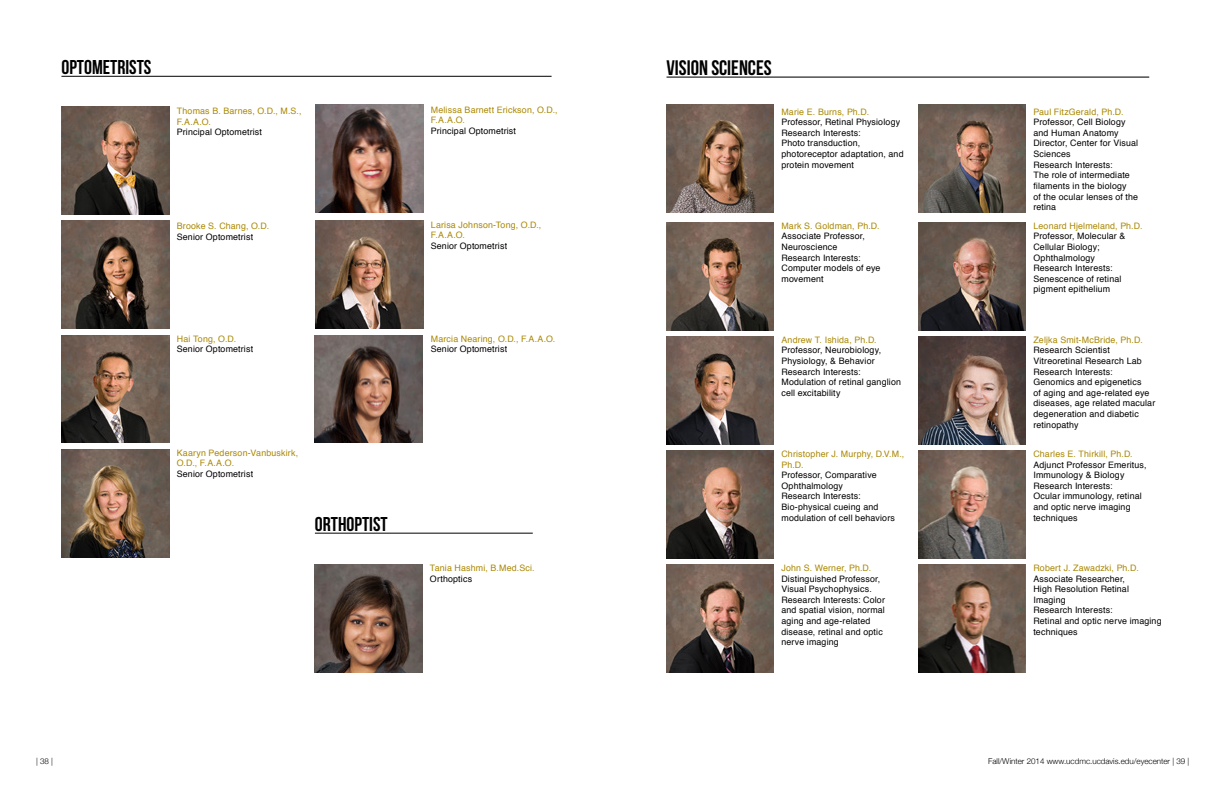
<style>
.page{position:relative;width:1224px;height:792px;background:#fff}
.page>*{position:absolute;margin:0;border:0;box-sizing:border-box;transform-origin:0 0}
.t1{font:21px "Bebas Neue";color:#000}
.t2{font:20px "Bebas Neue";color:#000}
.t3{font:8.8px/10.6px "Helvetica";letter-spacing:.02em;color:#000}
.t4{font:8.8px/10.6px "Helvetica";letter-spacing:.02em;color:#ab8803}
.t5{font:300 8px "Helvetica Neue";color:#000}
</style>
<div class="page">
<img style="left:666px;top:105px;width:108px;height:108px">
<img style="left:666px;top:222px;width:108px;height:108px">
<img style="left:666px;top:336px;width:108px;height:108px">
<img style="left:918px;top:105px;width:108px;height:108px">
<img style="left:918px;top:222px;width:108px;height:108px">
<img style="left:918px;top:336px;width:108px;height:108px">
<hr style="left:667px;top:77px;width:482px;height:1px;background:#000">
<img style="left:666px;top:450px;width:108px;height:108px">
<img style="left:918px;top:450px;width:108px;height:108px">
<img style="left:666px;top:564px;width:108px;height:108px">
<img style="left:918px;top:564px;width:108px;height:108px">
<hr style="left:315px;top:533px;width:218px;height:1px;background:#000">
<img style="left:61px;top:449px;width:108px;height:108px">
<img style="left:315px;top:564px;width:108px;height:108px">
<img style="left:61px;top:107px;width:108px;height:108px">
<img style="left:315px;top:221px;width:108px;height:108px">
<img style="left:61px;top:221px;width:108px;height:108px">
<img style="left:315px;top:105px;width:108px;height:108px">
<hr style="left:61px;top:76px;width:491px;height:1px;background:#000">
<img style="left:61px;top:335px;width:108px;height:108px">
<img style="left:315px;top:335px;width:108px;height:108px">
<h2 class="t2" style="left:61px;top:56px;width:91px">OPTOMETRISTS</h2>
<p class="t4" style="left:177px;top:106px;width:126px">Thomas B. Barnes, O.D., M.S.,<br>F.A.A.O.</p>
<p class="t3" style="left:177px;top:127px;width:87px">Principal Optometrist</p>
<p class="t4" style="left:177px;top:221px;width:94px">Brooke S. Chang, O.D.</p>
<p class="t3" style="left:177px;top:231px;width:78px">Senior Optometrist</p>
<p class="t4" style="left:177px;top:334px;width:61px">Hai Tong, O.D.</p>
<p class="t3" style="left:177px;top:344px;width:78px">Senior Optometrist</p>
<p class="t4" style="left:177px;top:448px;width:123px">Kaaryn Pederson-Vanbuskirk,<br>O.D., F.A.A.O.</p>
<p class="t3" style="left:177px;top:469px;width:78px">Senior Optometrist</p>
<h2 class="t2" style="left:315px;top:513px;width:74px">ORTH0PTIST</h2>
<p class="t4" style="left:431px;top:105px;width:128px">Melissa Barnett Erickson, O.D.,<br>F.A.A.O.</p>
<p class="t3" style="left:431px;top:126px;width:87px">Principal Optometrist</p>
<p class="t4" style="left:431px;top:219px;width:112px">Larisa Johnson-Tong, O.D.,<br>F.A.A.O.</p>
<p class="t3" style="left:431px;top:241px;width:78px">Senior Optometrist</p>
<p class="t4" style="left:431px;top:334px;width:126px">Marcia Nearing, O.D., F.A.A.O.</p>
<p class="t3" style="left:431px;top:344px;width:78px">Senior Optometrist</p>
<p class="t4" style="left:430px;top:563px;width:106px">Tania Hashmi, B.Med.Sci.</p>
<p class="t3" style="left:430px;top:574px;width:44px">Orthoptics</p>
<p class="t5" style="left:36px;top:755px;width:18px">| 38 |</p>
<h1 class="t1" style="left:667px;top:56px;width:107px">VISION SCIENCES</h1>
<p class="t4" style="left:781px;top:107px;width:89px">Marie E. Burns, Ph.D.</p>
<p class="t3" style="left:781px;top:117px;width:124px">Professor, Retinal Physiology<br>Research Interests:<br>Photo transduction, photoreceptor adaptation, and protein movement</p>
<p class="t4" style="left:781px;top:221px;width:100px">Mark S. Goldman, Ph.D.</p>
<p class="t3" style="left:781px;top:231px;width:101px">Associate Professor,<br>Neuroscience<br>Research Interests:<br>Computer models of eye movement</p>
<p class="t4" style="left:781px;top:335px;width:97px">Andrew T. Ishida, Ph.D.</p>
<p class="t3" style="left:781px;top:345px;width:121px">Professor, Neurobiology,<br>Physiology, &amp; Behavior<br>Research Interests:<br>Modulation of retinal ganglion cell excitability</p>
<p class="t4" style="left:781px;top:449px;width:124px">Christopher J. Murphy, D.V.M.,<br>Ph.D.</p>
<p class="t3" style="left:781px;top:470px;width:115px">Professor, Comparative<br>Ophthalmology<br>Research Interests:<br>Bio-physical cueing and modulation of cell behaviors</p>
<p class="t4" style="left:781px;top:563px;width:91px">John S. Werner, Ph.D.</p>
<p class="t3" style="left:781px;top:573px;width:105px">Distinguished Professor,<br>Visual Psychophysics.<br>Research Interests: Color and spatial vision, normal aging and age-related disease, retinal and optic nerve imaging</p>
<p class="t4" style="left:1033px;top:107px;width:92px">Paul FitzGerald, Ph.D.</p>
<p class="t3" style="left:1033px;top:117px;width:106px">Professor, Cell Biology and Human Anatomy<br>Director, Center for Visual<br>Sciences<br>Research Interests:<br>The role of intermediate filaments in the biology<br>of the ocular lenses of the retina</p>
<p class="t4" style="left:1033px;top:221px;width:111px">Leonard Hjelmeland, Ph.D.</p>
<p class="t3" style="left:1033px;top:231px;width:93px">Professor, Molecular &amp;<br>Cellular Biology;<br>Ophthalmology<br>Research Interests:<br>Senescence of retinal pigment epithelium</p>
<p class="t4" style="left:1033px;top:335px;width:111px">Zeljka Smit-McBride, Ph.D.</p>
<p class="t3" style="left:1033px;top:345px;width:123px">Research Scientist<br>Vitreoretinal Research Lab<br>Research Interests:<br>Genomics and epigenetics<br>of aging and age-related eye diseases, age related macular degeneration and diabetic retinopathy</p>
<p class="t4" style="left:1033px;top:449px;width:101px">Charles E. Thirkill, Ph.D.</p>
<p class="t3" style="left:1033px;top:459px;width:115px">Adjunct Professor Emeritus,<br>Immunology &amp; Biology<br>Research Interests:<br>Ocular immunology, retinal and optic nerve imaging techniques</p>
<p class="t4" style="left:1033px;top:563px;width:107px">Robert J. Zawadzki, Ph.D.</p>
<p class="t3" style="left:1033px;top:573px;width:130px">Associate Researcher,<br>High Resolution Retinal<br>Imaging<br>Research Interests:<br>Retinal and optic nerve imaging techniques</p>
<p class="t5" style="left:988px;top:755px;width:203px">Fall/Winter 2014 www.ucdmc.ucdavis.edu/eyecenter | 39 |</p>
</div>
